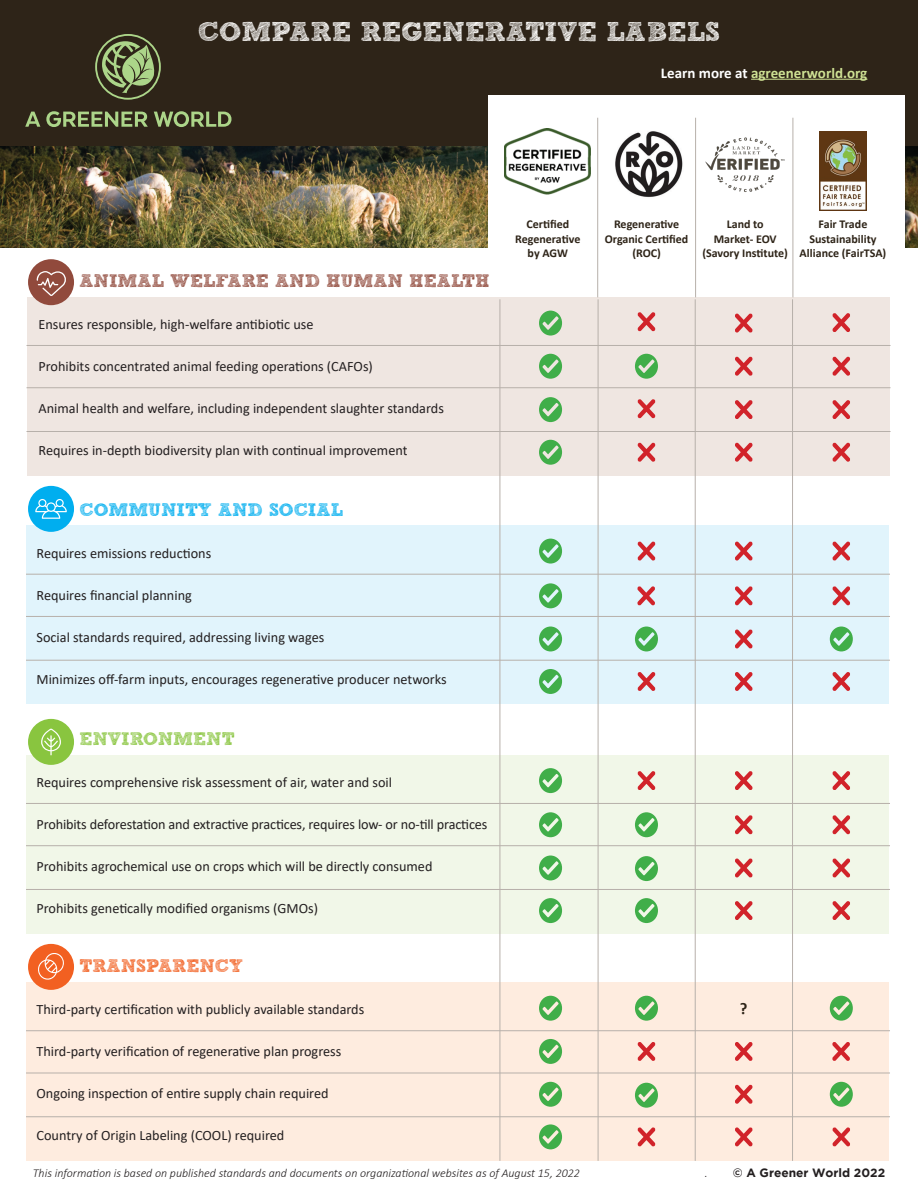
<style>
.page{position:relative;width:918px;height:1188px;background:#fff}
.page>*{position:absolute;margin:0;border:0;box-sizing:border-box;transform-origin:0 0}
.t1{font:700 27px "Sketch Block";color:#fffefc}
.t2{font:700 18px "Sketch Block";color:#914a3c}
.t3{font:700 18px "Sketch Block";color:#00aeef}
.t4{font:700 18px "Sketch Block";color:#f26021}
.t5{font:700 18px "Sketch Block";color:#89c53f}
.t6{font:700 16.5px "Calibri";color:#2e2418}
.t7{font:700 15px "Calibri";color:#cfe294}
.t8{font:14.25px "Calibri";color:#231f20}
.t9{font:700 12px/14.4px "Calibri";color:#2e2418;text-align:center}
.t10{font:italic 300 12px "Calibri";color:#231f20}
.t11{font:700 12px "Gotham";color:#231f20}
.s1{color:#fff}
</style>
<div class="page">
<div style="left:27px;top:982px;width:862px;height:179px;background:#feecdf"></div>
<div style="left:27px;top:755px;width:862px;height:179px;background:#f1f7e8"></div>
<div style="left:27px;top:525px;width:862px;height:179px;background:#e1f4fc"></div>
<div style="left:27px;top:297px;width:862px;height:179px;background:#efe6e1"></div>
<hr style="left:695px;top:299px;width:1px;height:862px;background:#b7b0aa">
<hr style="left:598px;top:299px;width:1px;height:862px;background:#b7b0aa">
<hr style="left:500px;top:299px;width:1px;height:862px;background:#b7b0aa">
<hr style="left:792px;top:299px;width:1px;height:862px;background:#b7b0aa">
<hr style="left:27px;top:345px;width:864px;height:1px;background:#b7b0aa">
<hr style="left:27px;top:387px;width:864px;height:1px;background:#b7b0aa">
<hr style="left:27px;top:431px;width:864px;height:1px;background:#b7b0aa">
<div style="left:0;top:0;width:918px;height:148px;background:#2e2418"></div>
<svg style="left:25px;top:112px;width:15px;height:15px"></svg>
<svg style="left:46px;top:111px;width:102px;height:16px"></svg>
<svg style="left:154px;top:111px;width:78px;height:16px"></svg>
<svg style="left:95px;top:34px;width:66px;height:66px"></svg>
<div style="left:97px;top:36px;width:62px;height:62px;background:#2e2418;border-radius:50%"></div>
<svg style="left:102px;top:41px;width:55px;height:52px"></svg>
<hr style="left:26px;top:574px;width:864px;height:1px;background:#b7b0aa">
<hr style="left:26px;top:616px;width:864px;height:1px;background:#b7b0aa">
<hr style="left:26px;top:660px;width:864px;height:1px;background:#b7b0aa">
<hr style="left:26px;top:803px;width:864px;height:1px;background:#b7b0aa">
<hr style="left:26px;top:845px;width:864px;height:1px;background:#b7b0aa">
<hr style="left:26px;top:889px;width:864px;height:1px;background:#b7b0aa">
<hr style="left:26px;top:1030px;width:864px;height:1px;background:#b7b0aa">
<hr style="left:26px;top:1073px;width:864px;height:1px;background:#b7b0aa">
<hr style="left:26px;top:1117px;width:864px;height:1px;background:#b7b0aa">
<svg style="left:635px;top:354px;width:23px;height:25px"></svg>
<svg style="left:635px;top:627px;width:23px;height:24px"></svg>
<svg style="left:635px;top:812px;width:23px;height:25px"></svg>
<svg style="left:830px;top:627px;width:23px;height:24px"></svg>
<svg style="left:830px;top:1082px;width:23px;height:25px"></svg>
<svg style="left:830px;top:996px;width:23px;height:25px"></svg>
<svg style="left:635px;top:898px;width:23px;height:25px"></svg>
<svg style="left:635px;top:996px;width:23px;height:25px"></svg>
<svg style="left:637px;top:541px;width:18px;height:20px"></svg>
<svg style="left:637px;top:443px;width:18px;height:19px"></svg>
<svg style="left:735px;top:313px;width:18px;height:20px"></svg>
<svg style="left:735px;top:400px;width:18px;height:19px"></svg>
<svg style="left:735px;top:356px;width:18px;height:20px"></svg>
<svg style="left:735px;top:443px;width:18px;height:19px"></svg>
<svg style="left:735px;top:586px;width:18px;height:20px"></svg>
<svg style="left:832px;top:356px;width:18px;height:20px"></svg>
<svg style="left:735px;top:672px;width:18px;height:19px"></svg>
<svg style="left:735px;top:629px;width:18px;height:20px"></svg>
<svg style="left:832px;top:400px;width:18px;height:19px"></svg>
<svg style="left:832px;top:443px;width:18px;height:19px"></svg>
<svg style="left:637px;top:672px;width:18px;height:19px"></svg>
<svg style="left:637px;top:771px;width:18px;height:19px"></svg>
<svg style="left:832px;top:586px;width:18px;height:20px"></svg>
<svg style="left:832px;top:672px;width:18px;height:19px"></svg>
<svg style="left:637px;top:1042px;width:18px;height:19px"></svg>
<svg style="left:637px;top:1127px;width:18px;height:20px"></svg>
<svg style="left:539px;top:311px;width:23px;height:25px"></svg>
<svg style="left:539px;top:354px;width:23px;height:25px"></svg>
<svg style="left:539px;top:397px;width:23px;height:25px"></svg>
<svg style="left:539px;top:440px;width:23px;height:25px"></svg>
<svg style="left:539px;top:539px;width:23px;height:25px"></svg>
<svg style="left:539px;top:583px;width:23px;height:25px"></svg>
<svg style="left:539px;top:627px;width:23px;height:24px"></svg>
<svg style="left:539px;top:669px;width:23px;height:25px"></svg>
<svg style="left:539px;top:768px;width:23px;height:25px"></svg>
<svg style="left:539px;top:812px;width:23px;height:25px"></svg>
<svg style="left:539px;top:856px;width:23px;height:24px"></svg>
<svg style="left:539px;top:898px;width:23px;height:25px"></svg>
<svg style="left:539px;top:996px;width:23px;height:25px"></svg>
<svg style="left:539px;top:1039px;width:23px;height:25px"></svg>
<svg style="left:539px;top:1082px;width:23px;height:25px"></svg>
<svg style="left:539px;top:1124px;width:23px;height:25px"></svg>
<svg style="left:735px;top:771px;width:18px;height:19px"></svg>
<svg style="left:735px;top:858px;width:18px;height:20px"></svg>
<svg style="left:735px;top:815px;width:18px;height:19px"></svg>
<svg style="left:735px;top:901px;width:18px;height:19px"></svg>
<svg style="left:832px;top:771px;width:18px;height:19px"></svg>
<svg style="left:832px;top:858px;width:18px;height:20px"></svg>
<svg style="left:832px;top:815px;width:18px;height:19px"></svg>
<svg style="left:832px;top:901px;width:18px;height:19px"></svg>
<svg style="left:735px;top:1085px;width:18px;height:19px"></svg>
<svg style="left:735px;top:1042px;width:18px;height:19px"></svg>
<svg style="left:735px;top:1127px;width:18px;height:20px"></svg>
<svg style="left:832px;top:1127px;width:18px;height:20px"></svg>
<div style="left:28px;top:486px;width:46px;height:46px;background:#00aeef;border-radius:50%"></div>
<svg style="left:35px;top:499px;width:32px;height:20px"></svg>
<div style="left:28px;top:259px;width:46px;height:46px;background:#914a3c;border-radius:50%"></div>
<svg style="left:37px;top:271px;width:29px;height:25px"></svg>
<div style="left:28px;top:944px;width:46px;height:46px;background:#f26021;border-radius:50%"></div>
<svg style="left:38px;top:953px;width:26px;height:27px"></svg>
<div style="left:28px;top:719px;width:46px;height:46px;background:#89c53f;border-radius:50%"></div>
<svg style="left:41px;top:728px;width:20px;height:27px"></svg>
<hr style="left:751px;top:79px;width:116px;height:1px;background:#cfe294">
<img style="left:0;top:147px;width:918px;height:101px">
<div style="left:488px;top:95px;width:417px;height:165px;background:#fff"></div>
<img style="left:705px;top:137px;width:80px;height:55px">
<img style="left:819px;top:131px;width:48px;height:80px">
<img style="left:504px;top:128px;width:87px;height:66px">
<img style="left:615px;top:131px;width:68px;height:67px">
<hr style="left:597px;top:118px;width:1px;height:179px;background:#b7b0aa">
<hr style="left:695px;top:118px;width:1px;height:179px;background:#b7b0aa">
<hr style="left:793px;top:118px;width:1px;height:179px;background:#b7b0aa">
<svg style="left:635px;top:1083px;width:23px;height:25px"></svg>
<svg style="left:832px;top:1042px;width:18px;height:19px"></svg>
<svg style="left:635px;top:856px;width:23px;height:25px"></svg>
<svg style="left:637px;top:399px;width:18px;height:19px"></svg>
<svg style="left:832px;top:313px;width:18px;height:19px"></svg>
<svg style="left:637px;top:312px;width:18px;height:19px"></svg>
<svg style="left:735px;top:541px;width:18px;height:20px"></svg>
<svg style="left:832px;top:541px;width:18px;height:20px"></svg>
<svg style="left:637px;top:586px;width:18px;height:20px"></svg>
<h1 class="t1" style="left:198px;top:15px;width:524px">COMPARE REGENERATIVE LABELS</h1>
<p class="t7" style="left:661px;top:62px;width:208px"><span class="s1">Learn more at</span> agreenerworld.org</p>
<p class="t2" style="left:79px;top:270px;width:412px">ANIMAL WELFARE AND HUMAN HEALTH</p>
<p class="t8" style="left:39px;top:315px;width:277px">Ensures responsible, high-welfare antibiotic use</p>
<p class="t8" style="left:39px;top:357px;width:336px">Prohibits concentrated animal feeding operations (CAFOs)</p>
<p class="t8" style="left:39px;top:399px;width:407px">Animal health and welfare, including independent slaughter standards</p>
<p class="t8" style="left:39px;top:441px;width:371px">Requires in-depth biodiversity plan with continual improvement</p>
<p class="t3" style="left:79px;top:498px;width:265px">COMMUNITY AND SOCIAL</p>
<p class="t8" style="left:37px;top:543px;width:176px">Requires emissions reductions</p>
<p class="t8" style="left:37px;top:585px;width:157px">Requires financial planning</p>
<p class="t8" style="left:37px;top:627px;width:289px">Social standards required, addressing living wages</p>
<p class="t8" style="left:37px;top:669px;width:412px">Minimizes off-farm inputs, encourages regenerative producer networks</p>
<p class="t5" style="left:79px;top:728px;width:157px">ENVIRONMENT</p>
<p class="t8" style="left:37px;top:773px;width:357px">Requires comprehensive risk assessment of air, water and soil</p>
<p class="t8" style="left:37px;top:815px;width:452px">Prohibits deforestation and extractive practices, requires low- or no-till practices</p>
<p class="t8" style="left:37px;top:857px;width:398px">Prohibits agrochemical use on crops which will be directly consumed</p>
<p class="t8" style="left:37px;top:899px;width:283px">Prohibits genetically modified organisms (GMOs)</p>
<p class="t4" style="left:79px;top:955px;width:165px">TRANSPARENCY</p>
<p class="t8" style="left:37px;top:1000px;width:329px">Third-party certification with publicly available standards</p>
<p class="t8" style="left:37px;top:1042px;width:306px">Third-party verification of regenerative plan progress</p>
<p class="t8" style="left:37px;top:1084px;width:294px">Ongoing inspection of entire supply chain required</p>
<p class="t8" style="left:37px;top:1126px;width:249px">Country of Origin Labeling (COOL) required</p>
<p class="t9" style="left:515px;top:217px;width:67px">Certified<br>Regenerative by AGW</p>
<p class="t9" style="left:605px;top:217px;width:85px">Regenerative<br>Organic Certified (ROC)</p>
<p class="t9" style="left:702px;top:217px;width:87px">Land to<br>Market- EOV (Savory Institute)</p>
<p class="t9" style="left:800px;top:217px;width:88px">Fair Trade<br>Sustainability<br>Alliance (FairTSA)</p>
<p class="t6" style="left:740px;top:997px;width:9px">?</p>
<p class="t10" style="left:33px;top:1166px;width:549px">This information is based on published standards and documents on organizational websites as of August 15, 2022</p>
<p class="t10" style="left:705px;top:1166px;width:4px">.</p>
<p class="t11" style="left:733px;top:1166px;width:154px">© A Greener World 2022</p>
</div>
